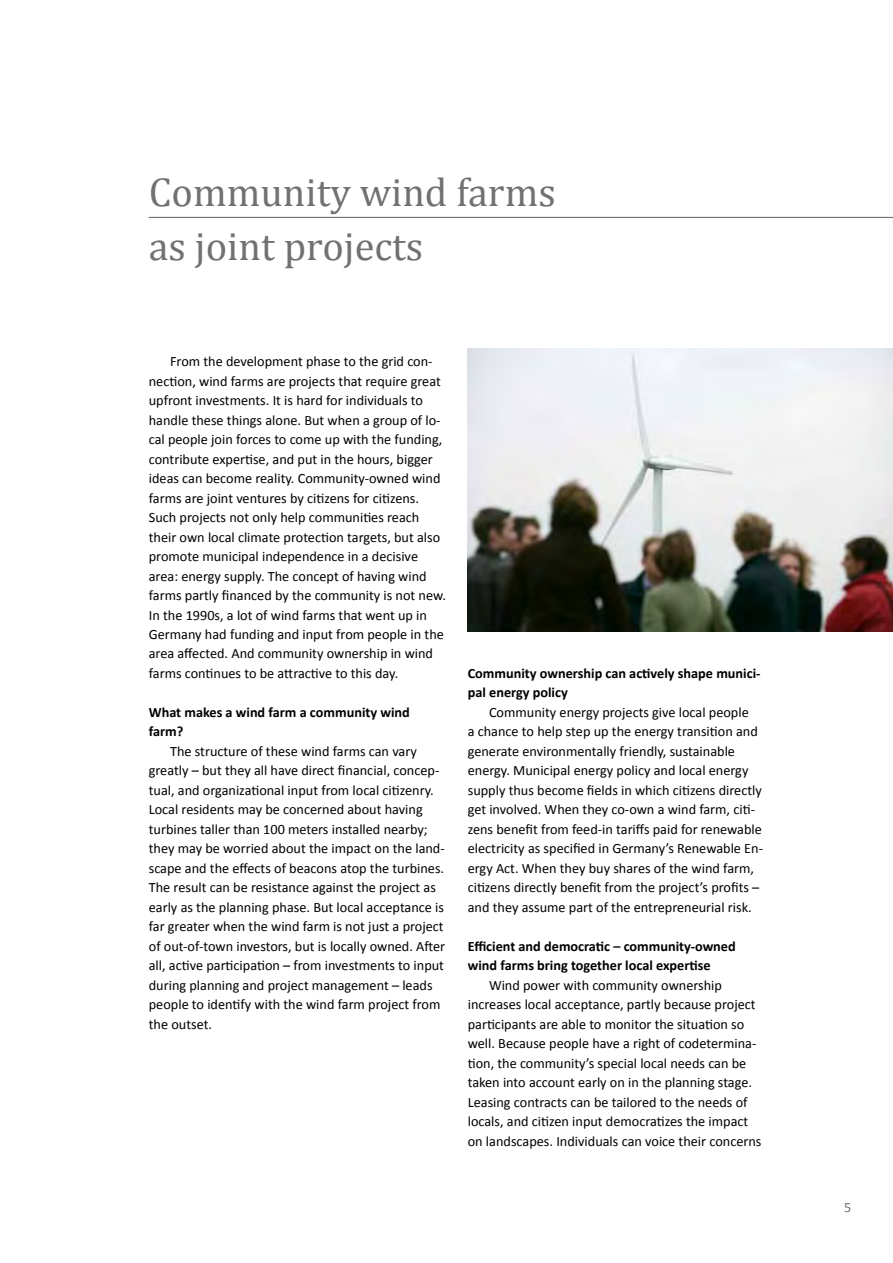
<style>
.page{position:relative;width:893px;height:1263px;background:#fff}
.page>*{position:absolute;margin:0;border:0;box-sizing:border-box;transform-origin:0 0}
.Headline{font:40.5px "Cambria";color:#707172}
.Fliesstext{font:14.25px/19.5px "Calibri";color:#000}
.Fliess_BOLD{font:700 14.25px/19.5px "Calibri";color:#000}
.t1{font:14.25px "Calibri";color:#707172}
</style>
<div class="page">
<hr style="left:149px;top:217px;width:744px;height:1px;background:#707172">
<img style="left:468px;top:349px;width:425px;height:282px">
<p class="Headline" style="left:149px;top:168px;width:408px">Community wind farms</p>
<p class="Headline" style="left:149px;top:222px;width:276px">as joint projects</p>
<p class="Fliesstext" style="left:149px;top:351px;width:299px;text-indent:21px">From the development phase to the grid con&shy;nection, wind farms are projects that require great upfront investments. It is hard for individuals to handle these things alone. But when a group of lo&shy;cal people join forces to come up with the funding, contribute expertise, and put in the hours, bigger ideas can become reality. Community-owned wind farms are joint ventures by citizens for citizens.<br>Such projects not only help communities reach their own local climate protection targets, but also promote municipal independence in a decisive area: energy supply. The concept of having wind farms partly financed by the community is not new.<br>In the 1990s, a lot of wind farms that went up in Germany had funding and input from people in the area affected. And community ownership in wind farms continues to be attractive to this day.</p>
<p class="Fliess_BOLD" style="left:149px;top:702px;width:263px">What makes a wind farm a community wind farm?</p>
<p class="Fliesstext" style="left:149px;top:741px;width:298px;text-indent:21px">The structure of these wind farms can vary greatly – but they all have direct financial, concep&shy;tual, and organizational input from local citizenry.<br>Local residents may be concerned about having turbines taller than 100 meters installed nearby; they may be worried about the impact on the land&shy;scape and the effects of beacons atop the turbines.<br>The result can be resistance against the project as early as the planning phase. But local acceptance is far greater when the wind farm is not just a project of out-of-town investors, but is locally owned. After all, active participation – from investments to input during planning and project management – leads people to identify with the wind farm project from the outset.</p>
<p class="Fliess_BOLD" style="left:468px;top:663px;width:294px">Community ownership can actively shape munici&shy;pal energy policy</p>
<p class="Fliesstext" style="left:468px;top:702px;width:297px;text-indent:21px">Community energy projects give local people<br>a chance to help step up the energy transition and generate environmentally friendly, sustainable energy. Municipal energy policy and local energy supply thus become fields in which citizens directly get involved. When they co-own a wind farm, citi&shy;zens benefit from feed-in tariffs paid for renewable electricity as specified in Germany’s Renewable En&shy;ergy Act. When they buy shares of the wind farm, citizens directly benefit from the project’s profits – and they assume part of the entrepreneurial risk.</p>
<p class="Fliess_BOLD" style="left:468px;top:936px;width:269px">Efficient and democratic – community-owned wind farms bring together local expertise</p>
<p class="Fliesstext" style="left:468px;top:975px;width:295px;text-indent:21px">Wind power with community ownership increases local acceptance, partly because project participants are able to monitor the situation so well. Because people have a right of codetermina&shy;tion, the community’s special local needs can be taken into account early on in the planning stage.<br>Leasing contracts can be tailored to the needs of locals, and citizen input democratizes the impact on landscapes. Individuals can voice their concerns</p>
<p class="t1" style="left:844px;top:1198px;width:9px">5</p>
</div>
